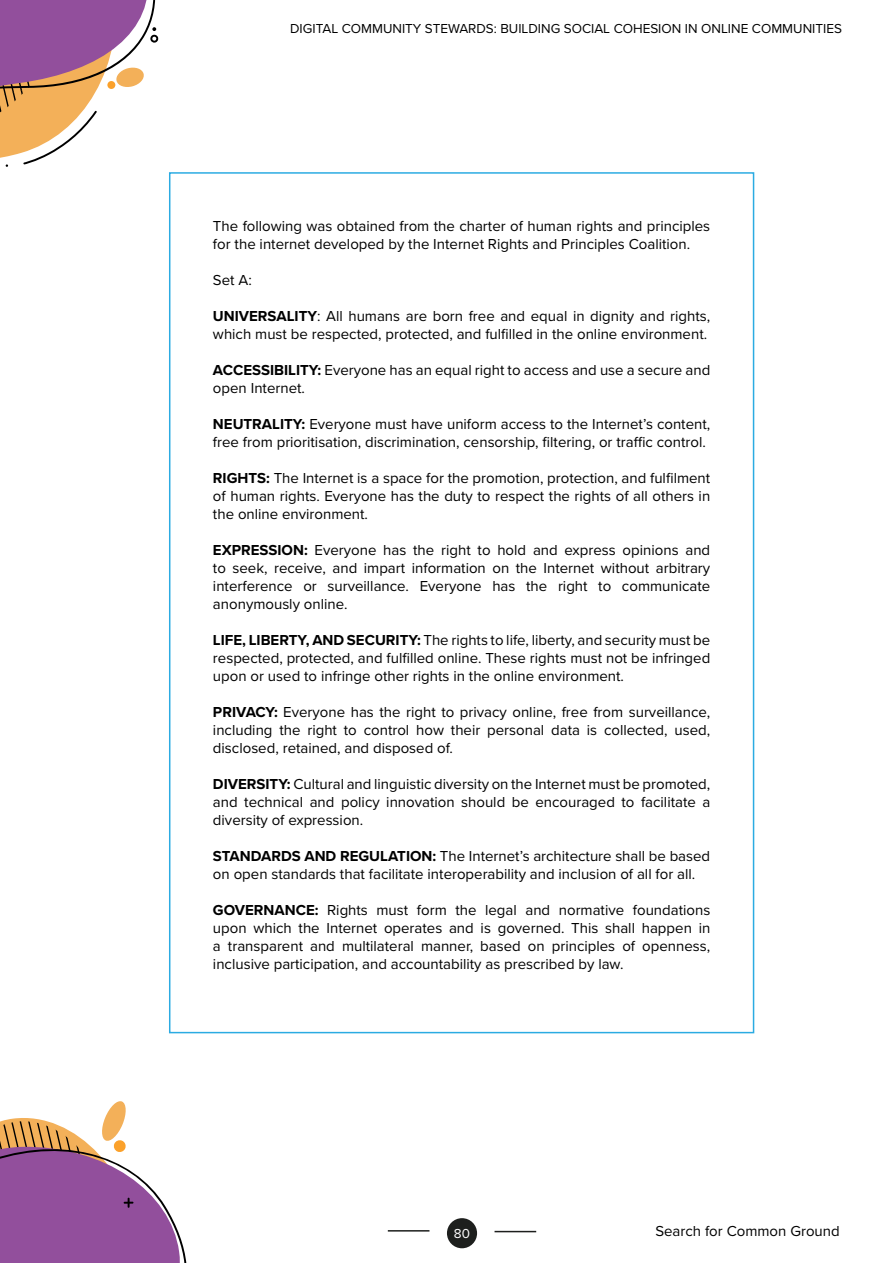
<style>
.page{position:relative;width:893px;height:1263px;background:#fff}
.page>*{position:absolute;margin:0;border:0;box-sizing:border-box;transform-origin:0 0}
.t1{font:15px/18px "Proxima Nova";color:#000;text-align:justify}
.t2{font:13.5px "Proxima Nova";color:#000}
.t3{font:13.5px "Proxima Nova";color:#fff}
.s1{font-weight:700}
</style>
<div class="page">
<div style="left:447px;top:1218px;width:30px;height:30px;background:#1d1f1d;border-radius:50%"></div>
<hr style="left:388px;top:1230px;width:41px;height:1px;background:#1d1f1d">
<hr style="left:495px;top:1231px;width:41px;height:1px;background:#1d1f1d">
<svg style="left:0;top:0;width:159px;height:167px"></svg>
<svg style="left:0;top:1101px;width:187px;height:162px"></svg>
<p class="t2" style="left:290px;top:18px;width:553px">DIGITAL COMMUNITY STEWARDS: BUILDING SOCIAL COHESION IN ONLINE COMMUNITIES</p>
<p class="t1" style="left:213px;top:216px;width:499px">The following was obtained from the charter of human rights and principles for the internet developed by the Internet Rights and Principles Coalition.</p>
<p class="t1" style="left:213px;top:270px;width:40px">Set A:</p>
<p class="t1" style="left:213px;top:306px;width:499px"><span class="s1">UNIVERSALITY</span>: All humans are born free and equal in dignity and rights, which must be respected, protected, and fulfilled in the online environment.</p>
<p class="t1" style="left:213px;top:360px;width:499px"><span class="s1">ACCESSIBILITY:</span> Everyone has an equal right to access and use a secure and open Internet.</p>
<p class="t1" style="left:213px;top:414px;width:499px"><span class="s1">NEUTRALITY:</span> Everyone must have uniform access to the Internet’s content, free from prioritisation, discrimination, censorship, filtering, or traffic control.</p>
<p class="t1" style="left:213px;top:468px;width:499px"><span class="s1">RIGHTS:</span> The Internet is a space for the promotion, protection, and fulfilment of human rights. Everyone has the duty to respect the rights of all others in the online environment.</p>
<p class="t1" style="left:213px;top:540px;width:499px"><span class="s1">EXPRESSION:</span> Everyone has the right to hold and express opinions and to seek, receive, and impart information on the Internet without arbitrary interference or surveillance. Everyone has the right to communicate anonymously online.</p>
<p class="t1" style="left:213px;top:630px;width:499px"><span class="s1">LIFE, LIBERTY, AND SECURITY:</span> The rights to life, liberty, and security must be respected, protected, and fulfilled online. These rights must not be infringed upon or used to infringe other rights in the online environment.</p>
<p class="t1" style="left:213px;top:702px;width:499px"><span class="s1">PRIVACY:</span> Everyone has the right to privacy online, free from surveillance, including the right to control how their personal data is collected, used, disclosed, retained, and disposed of.</p>
<p class="t1" style="left:213px;top:774px;width:499px"><span class="s1">DIVERSITY:</span> Cultural and linguistic diversity on the Internet must be promoted, and technical and policy innovation should be encouraged to facilitate a diversity of expression.</p>
<p class="t1" style="left:213px;top:846px;width:499px"><span class="s1">STANDARDS AND REGULATION:</span> The Internet’s architecture shall be based on open standards that facilitate interoperability and inclusion of all for all.</p>
<p class="t1" style="left:213px;top:900px;width:499px"><span class="s1">GOVERNANCE:</span> Rights must form the legal and normative foundations upon which the Internet operates and is governed. This shall happen in a transparent and multilateral manner, based on principles of openness, inclusive participation, and accountability as prescribed by law.</p>
<p class="t3" style="left:454px;top:1224px;width:18px">80</p>
<p class="t1" style="left:655px;top:1221px;width:186px">Search for Common Ground</p>
</div>
